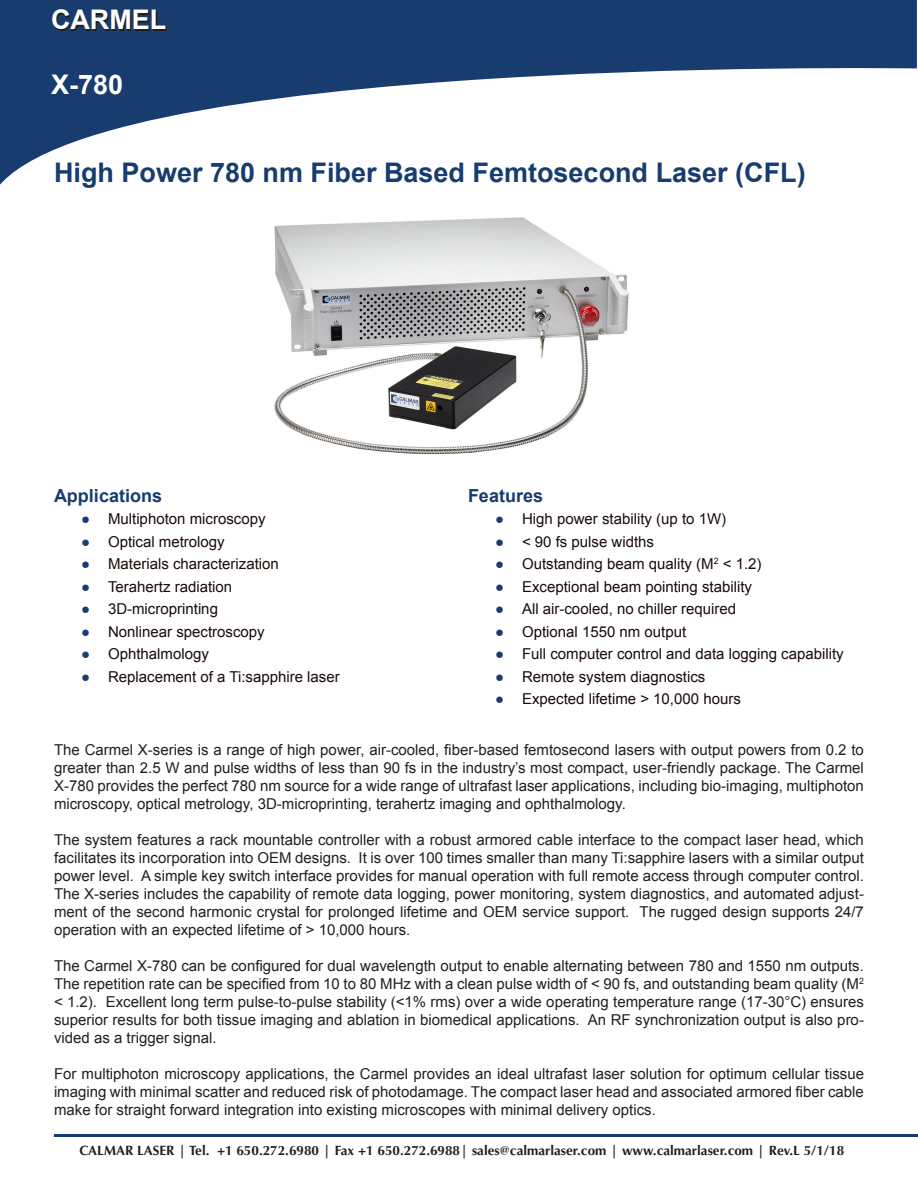
<style>
.page{position:relative;width:918px;height:1188px;background:#fff}
.page>*{position:absolute;margin:0;border:0;box-sizing:border-box;transform-origin:0 0}
.t1{font:700 27px "Arial";color:#173c6f}
.t2{font:700 27px "Arial";color:#fff}
.t3{font:700 18px "Arial";color:#173c6f}
.t4{font:15px/18px "Arial";color:#231f20;text-align:justify}
.t5{font:15px "Arial";color:#1a0b0b}
.t6{font:15px "Arial";color:#1a0a0b}
.t7{font:15px "Arial";color:#1b0b0b}
.t8{font:15px "Arial";color:#1b0a0c}
.t9{font:15px "Arial";color:#1b0b0c}
.t10{font:15px "Arial";color:#1a0c0c}
.t11{font:15px "Arial";color:#1b0b08}
.t12{font:15px "Arial";color:#1b0d08}
.t13{font:700 13.5px "Optima";color:#231f20}
.s1{color:#173c6f}
</style>
<div class="page">
<svg style="left:0;top:0;width:917px;height:185px"></svg>
<hr style="left:54px;top:1134px;width:864px;height:3px;background:#173c6f">
<hr style="left:917px;top:0;width:1px;height:68px;background:#193c6f">
<img style="left:274px;top:217px;width:355px;height:238px">
<p class="t2" style="left:51px;top:2px;width:117px">CARMEL</p>
<p class="t2" style="left:51px;top:66px;width:74px">X-780</p>
<p class="t1" style="left:54px;top:154px;width:753px">High Power 780 nm Fiber Based Femtosecond Laser (CFL)</p>
<p class="t3" style="left:54px;top:484px;width:110px">Applications</p>
<p class="t6" style="left:81px;top:509px;width:186px"><span class="s1">●</span> Multiphoton microscopy</p>
<p class="t7" style="left:81px;top:532px;width:145px"><span class="s1">●</span> Optical metrology</p>
<p class="t11" style="left:81px;top:554px;width:199px"><span class="s1">●</span> Materials characterization</p>
<p class="t5" style="left:81px;top:577px;width:153px"><span class="s1">●</span> Terahertz radiation</p>
<p class="t5" style="left:81px;top:599px;width:139px"><span class="s1">●</span> 3D-microprinting</p>
<p class="t5" style="left:81px;top:622px;width:185px"><span class="s1">●</span> Nonlinear spectroscopy</p>
<p class="t5" style="left:81px;top:644px;width:129px"><span class="s1">●</span> Ophthalmology</p>
<p class="t5" style="left:81px;top:667px;width:260px"><span class="s1">●</span> Replacement of a Ti:sapphire laser</p>
<p class="t3" style="left:468px;top:484px;width:77px">Features</p>
<p class="t10" style="left:495px;top:509px;width:233px"><span class="s1">●</span> High power stability (up to 1W)</p>
<p class="t12" style="left:495px;top:532px;width:161px"><span class="s1">●</span> &lt; 90 fs pulse widths</p>
<p class="t9" style="left:495px;top:554px;width:268px"><span class="s1">●</span> Outstanding beam quality (M<sup>2</sup> &lt; 1.2)</p>
<p class="t7" style="left:495px;top:577px;width:259px"><span class="s1">●</span> Exceptional beam pointing stability</p>
<p class="t8" style="left:495px;top:599px;width:243px"><span class="s1">●</span> All air-cooled, no chiller required</p>
<p class="t6" style="left:495px;top:622px;width:193px"><span class="s1">●</span> Optional 1550 nm output</p>
<p class="t7" style="left:495px;top:644px;width:350px"><span class="s1">●</span> Full computer control and data logging capability</p>
<p class="t6" style="left:495px;top:667px;width:212px"><span class="s1">●</span> Remote system diagnostics</p>
<p class="t6" style="left:495px;top:689px;width:247px"><span class="s1">●</span> Expected lifetime &gt; 10,000 hours</p>
<p class="t4" style="left:54px;top:741px;width:811px">The Carmel X-series is a range of high power, air-cooled, fiber-based femtosecond lasers with output powers from 0.2 to greater than 2.5 W and pulse widths of less than 90 fs in the industry’s most compact, user-friendly package. The Carmel X-780 provides the perfect 780 nm source for a wide range of ultrafast laser applications, including bio-imaging, multiphoton microscopy, optical metrology, 3D-microprinting, terahertz imaging and ophthalmology.</p>
<p class="t4" style="left:54px;top:831px;width:811px">The system features a rack mountable controller with a robust armored cable interface to the compact laser head, which facilitates its incorporation into OEM designs. It is over 100 times smaller than many Ti:sapphire lasers with a similar output power level. A simple key switch interface provides for manual operation with full remote access through computer control.<br>The X-series includes the capability of remote data logging, power monitoring, system diagnostics, and automated adjust&shy;ment of the second harmonic crystal for prolonged lifetime and OEM service support. The rugged design supports 24/7 operation with an expected lifetime of &gt; 10,000 hours.</p>
<p class="t4" style="left:54px;top:957px;width:811px">The Carmel X-780 can be configured for dual wavelength output to enable alternating between 780 and 1550 nm outputs.<br>The repetition rate can be specified from 10 to 80 MHz with a clean pulse width of &lt; 90 fs, and outstanding beam quality (M<sup>2 </sup>&lt; 1.2). Excellent long term pulse-to-pulse stability (&lt;1% rms) over a wide operating temperature range (17-30°C) ensures superior results for both tissue imaging and ablation in biomedical applications. An RF synchronization output is also pro&shy;vided as a trigger signal.</p>
<p class="t4" style="left:54px;top:1065px;width:812px">For multiphoton microscopy applications, the Carmel provides an ideal ultrafast laser solution for optimum cellular tissue imaging with minimal scatter and reduced risk of photodamage. The compact laser head and associated armored fiber cable make for straight forward integration into existing microscopes with minimal delivery optics.</p>
<p class="t13" style="left:80px;top:1143px;width:766px">CALMAR LASER | Tel. +1 650.272.6980 | Fax +1 650.272.6988| sales@calmarlaser.com | www.calmarlaser.com | Rev.L 5/1/18</p>
</div>
